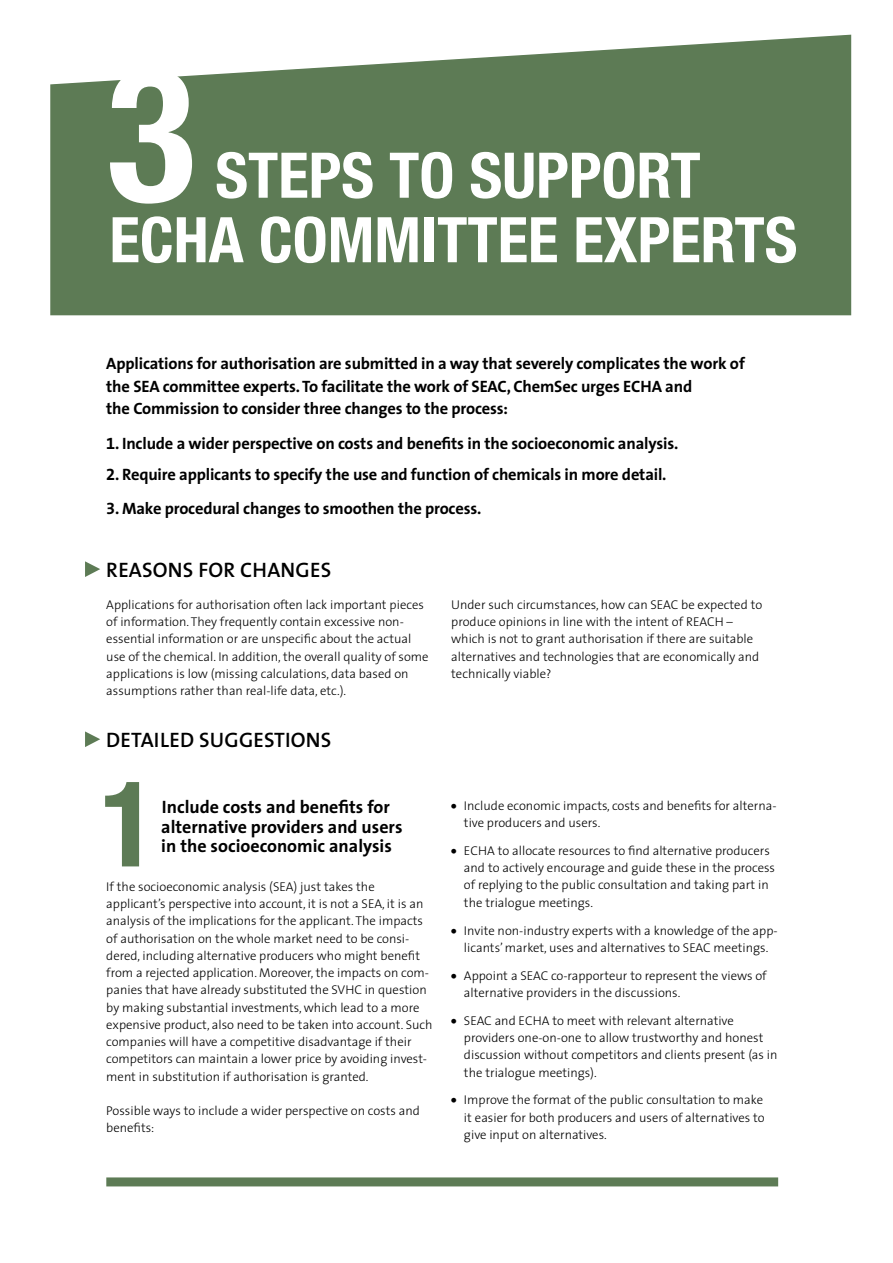
<style>
.page{position:relative;width:893px;height:1263px;background:#fff}
.page>*{position:absolute;margin:0;border:0;box-sizing:border-box;transform-origin:0 0}
.t1{font:700 condensed 186.45px "Helvetica Neue";color:#fff}
.t2{font:700 condensed 119.1px "Helvetica Neue";color:#5d7b55}
.t3{font:700 condensed 63px/64.5px "Helvetica Neue";color:#fff;text-align:center}
.t4{font:600 21px "The Sans";letter-spacing:.01em;color:#000}
.t5{font:700 18px/19.5px "The Sans";color:#000}
.t6{font:700 16.5px/22.5px "The Sans";letter-spacing:-.01em;color:#000}
.t7{font:300 12.75px/17.2px "The Sans";color:#000}
.s1{font-family:"The Sans Bold Expert";font-weight:400}
.s2{font-weight:900}
</style>
<div class="page">
<svg style="left:50px;top:34px;width:802px;height:282px;background:#6c8764"></svg>
<svg style="left:85px;top:561px;width:15px;height:16px"></svg>
<svg style="left:85px;top:731px;width:15px;height:16px"></svg>
<div style="left:106px;top:1177px;width:672px;height:9px;background:#5d7b55"></div>
<h1 class="t1" style="left:106px;top:22px;width:91px">3</h1>
<h3 class="t3" style="left:109px;top:142px;width:689px">STEPS TO SUPPORT<br>ECHA COMMITTEE EXPERTS</h3>
<p class="t6" style="left:106px;top:352px;width:640px">Applications for authorisation are submitted in a way that severely complicates the work of the SEA committee experts. To facilitate the work of SEAC, ChemSec urges ECHA and<br>the Commission to consider three changes to the process:</p>
<p class="t6" style="left:106px;top:432px;width:573px"><span class="s1">1</span>. Include a wider perspective on costs and benefits in the socioeconomic analysis.</p>
<p class="t6" style="left:106px;top:463px;width:562px"><span class="s1">2</span>. Require applicants to specify the use and function of chemicals in more detail.</p>
<p class="t6" style="left:106px;top:497px;width:377px"><span class="s1">3</span>. Make procedural changes to smoothen the process.</p>
<h3 class="t4" style="left:106px;top:552px;width:226px">REASONS FOR CHANGES</h3>
<p class="t7" style="left:106px;top:596px;width:324px">Applications for authorisation often lack important pieces of information. They frequently contain excessive non&shy;essential information or are unspecific about the actual use of the chemical. In addition, the overall quality of some applications is low (missing calculations, data based on assumptions rather than real-life data, etc.).</p>
<p class="t7" style="left:451px;top:596px;width:313px">Under such circumstances, how can SEAC be expected to produce opinions in line with the intent of REACH – which is not to grant authorisation if there are suitable alternatives and technologies that are economically and technically viable?</p>
<h3 class="t4" style="left:106px;top:722px;width:227px">DETAILED SUGGESTIONS</h3>
<h2 class="t2" style="left:100px;top:752px;width:59px">1</h2>
<h3 class="t5" style="left:161px;top:797px;width:243px">Include costs and benefits for alternative providers and users in the socioeconomic analysis</h3>
<p class="t7" style="left:106px;top:877px;width:328px">If the socioeconomic analysis (SEA) just takes the applicant’s perspective into account, it is not a SEA, it is an analysis of the implications for the applicant. The impacts of authorisation on the whole market need to be consi&shy;dered, including alternative producers who might benefit from a rejected application. Moreover, the impacts on com&shy;panies that have already substituted the SVHC in question by making substantial investments, which lead to a more expensive product, also need to be taken into account. Such companies will have a competitive disadvantage if their competitors can maintain a lower price by avoiding invest&shy;ment in substitution if authorisation is granted.</p>
<p class="t7" style="left:106px;top:1102px;width:315px">Possible ways to include a wider perspective on costs and benefits:</p>
<p class="t7" style="left:464px;top:796px;width:314px;text-indent:-13px"><span class="s2">•</span> Include economic impacts, costs and benefits for alterna&shy;tive producers and users.</p>
<p class="t7" style="left:464px;top:841px;width:313px;text-indent:-13px"><span class="s2">•</span> ECHA to allocate resources to find alternative producers and to actively encourage and guide these in the process of replying to the public consultation and taking part in the trialogue meetings.</p>
<p class="t7" style="left:451px;top:921px;width:328px;text-align:center"><span class="s2">•</span> Invite non-industry experts with a knowledge of the app&shy;licants’ market, uses and alternatives to SEAC meetings.</p>
<p class="t7" style="left:464px;top:966px;width:304px;text-indent:-13px"><span class="s2">•</span> Appoint a SEAC co-rapporteur to represent the views of alternative providers in the discussions.</p>
<p class="t7" style="left:464px;top:1011px;width:315px;text-indent:-13px"><span class="s2">•</span> SEAC and ECHA to meet with relevant alternative providers one-on-one to allow trustworthy and honest discussion without competitors and clients present (as in the trialogue meetings).</p>
<p class="t7" style="left:464px;top:1091px;width:302px;text-indent:-13px"><span class="s2">•</span> Improve the format of the public consultation to make it easier for both producers and users of alternatives to give input on alternatives.</p>
</div>
